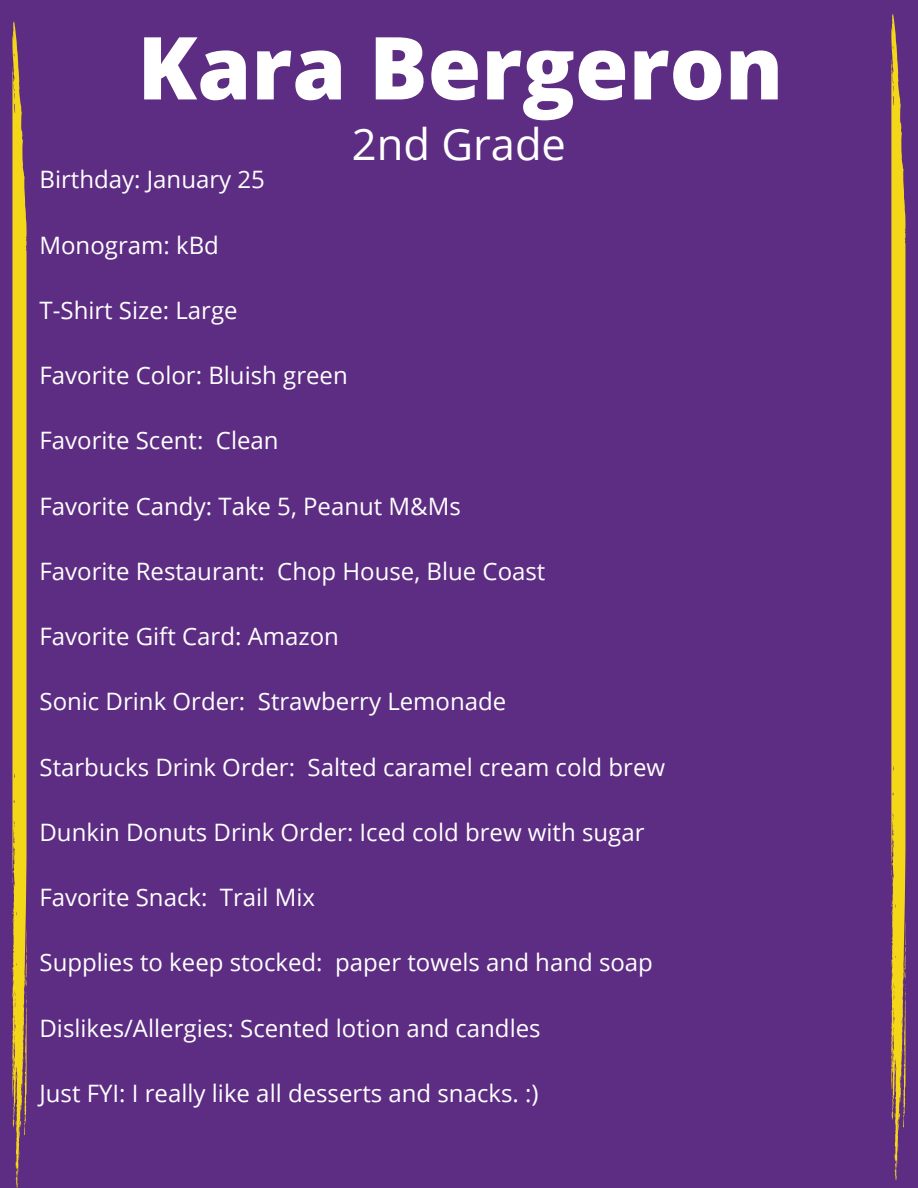
<style>
.page{position:relative;width:918px;height:1188px;background:#5d2c83}
.page>*{position:absolute;margin:0;border:0;box-sizing:border-box;transform-origin:0 0}
.t1{font:800 87px "Open Sans";color:#fff}
.t2{font:43.5px "Open Sans";color:#fff}
.t3{font:24px "Open Sans";color:#fff}
</style>
<div class="page">
<svg style="left:12px;top:21px;width:15px;height:1167px;background:#d2b12f"></svg>
<svg style="left:891px;top:14px;width:15px;height:1166px;background:#d2b12f"></svg>
<p class="t1" style="left:137px;top:7px;width:647px">Kara Bergeron</p>
<h1 class="t2" style="left:352px;top:113px;width:216px">2nd Grade</h1>
<h2 class="t3" style="left:40px;top:163px;width:227px">Birthday: January 25</h2>
<p class="t3" style="left:40px;top:228px;width:181px">Monogram: kBd</p>
<p class="t3" style="left:40px;top:293px;width:200px">T-Shirt Size: Large</p>
<p class="t3" style="left:40px;top:359px;width:310px">Favorite Color: Bluish green</p>
<p class="t3" style="left:40px;top:424px;width:241px">Favorite Scent: Clean</p>
<p class="t3" style="left:40px;top:489px;width:423px">Favorite Candy: Take 5, Peanut M&amp;Ms</p>
<p class="t3" style="left:40px;top:554px;width:507px">Favorite Restaurant: Chop House, Blue Coast</p>
<p class="t3" style="left:40px;top:620px;width:301px">Favorite Gift Card: Amazon</p>
<p class="t3" style="left:40px;top:685px;width:468px">Sonic Drink Order: Strawberry Lemonade</p>
<p class="t3" style="left:40px;top:750px;width:627px">Starbucks Drink Order: Salted caramel cream cold brew</p>
<p class="t3" style="left:40px;top:815px;width:607px">Dunkin Donuts Drink Order: Iced cold brew with sugar</p>
<p class="t3" style="left:40px;top:881px;width:277px">Favorite Snack: Trail Mix</p>
<p class="t3" style="left:40px;top:946px;width:615px">Supplies to keep stocked: paper towels and hand soap</p>
<p class="t3" style="left:40px;top:1011px;width:503px">Dislikes/Allergies: Scented lotion and candles</p>
<p class="t3" style="left:40px;top:1076px;width:501px">Just FYI: I really like all desserts and snacks. :)</p>
</div>
